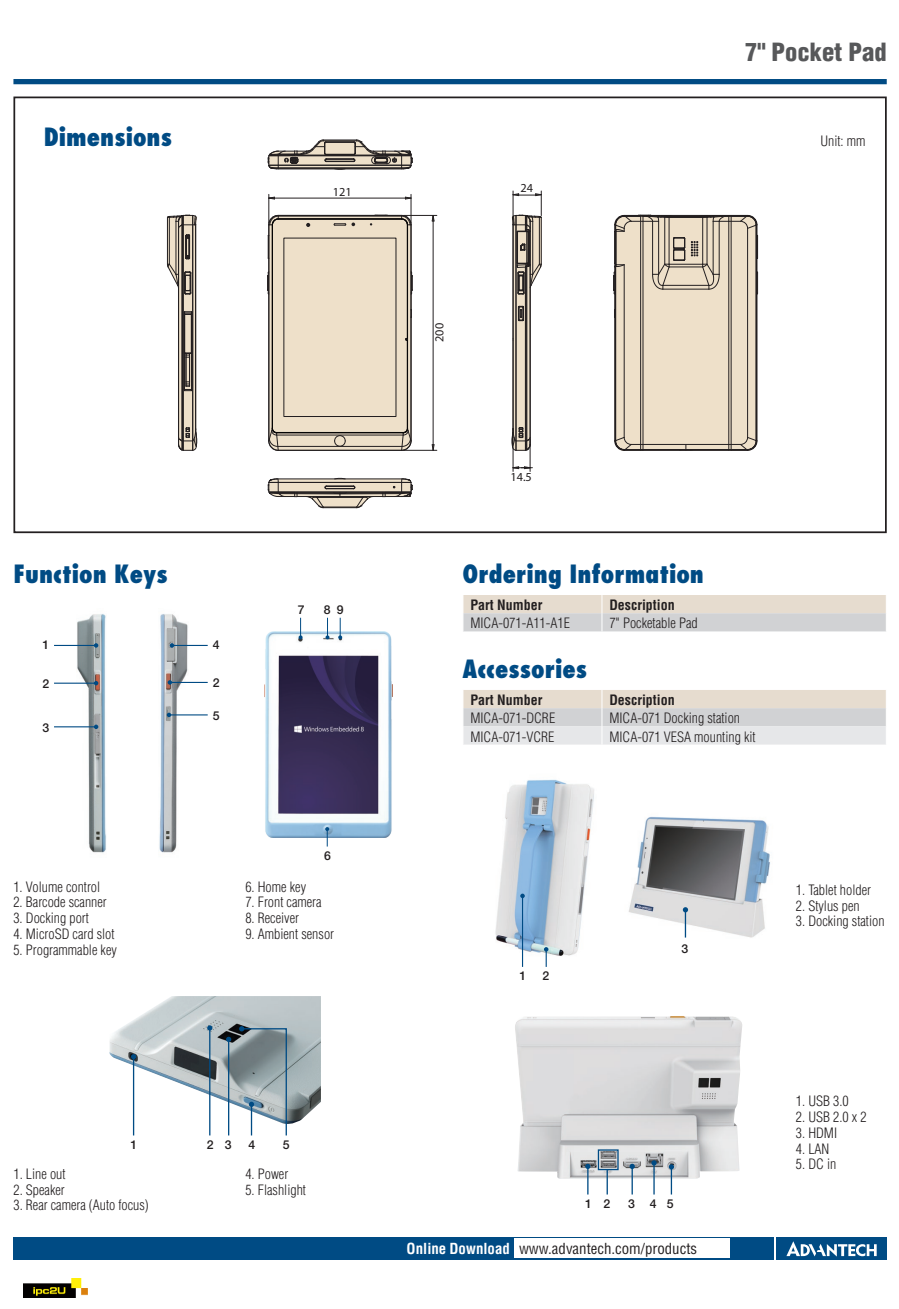
<style>
.page{position:relative;width:899px;height:1309px;background:#fff}
.page>*{position:absolute;margin:0;border:0;box-sizing:border-box;transform-origin:0 0}
.t1{font:800 condensed 24.5px "Futura";color:#004b84}
.t2{font:900 condensed 24.5px "Helvetica";color:#57585a}
.t3{font:condensed 14.88px "Helvetica";color:#231f20}
.t4{font:300 condensed 14px "Helvetica";color:#231f20}
.t5{font:700 condensed 14px "Helvetica";color:#231f20}
.t6{font:500 12.25px "Helvetica Neue";color:#231f20}
.t7{font:12.25px "Myriad Pro";color:#231f20}
.s1{font-weight:700;color:#fff}
</style>
<div class="page">
<img style="left:24px;top:1278px;width:64px;height:19px">
<div style="left:13px;top:79px;width:873px;height:5px;background:#004b84"></div>
<div style="left:13px;top:1237px;width:760px;height:22px;background:#004b84"></div>
<div style="left:775px;top:1237px;width:111px;height:22px;background:#004b84"></div>
<svg style="left:786px;top:1241px;width:90px;height:15px"></svg>
<div style="left:514px;top:1238px;width:215px;height:20px;background:#fff"></div>
<div style="left:13px;top:97px;width:873px;height:436px;background:#fff;border:2px solid #231f20"></div>
<img style="left:628px;top:816px;width:142px;height:122px">
<img style="left:76px;top:614px;width:30px;height:239px">
<img style="left:159px;top:614px;width:29px;height:239px">
<svg style="left:463px;top:595px;width:423px;height:36px;background:#dbd7d2"></svg>
<svg style="left:463px;top:690px;width:423px;height:54px;background:#dfdcd9"></svg>
<img style="left:109px;top:996px;width:212px;height:130px">
<hr style="left:209px;top:1028px;width:1px;height:107px;background:#004b84">
<svg style="left:207px;top:1025px;width:5px;height:5px"></svg>
<hr style="left:133px;top:1057px;width:1px;height:78px;background:#004b84">
<svg style="left:131px;top:1054px;width:5px;height:5px"></svg>
<hr style="left:228px;top:1039px;width:1px;height:96px;background:#004b84">
<svg style="left:226px;top:1037px;width:5px;height:5px"></svg>
<svg style="left:239px;top:1026px;width:48px;height:110px"></svg>
<hr style="left:54px;top:645px;width:42px;height:1px;background:#004b84">
<svg style="left:94px;top:643px;width:4px;height:5px"></svg>
<hr style="left:54px;top:682px;width:42px;height:2px;background:#004b84">
<svg style="left:94px;top:681px;width:4px;height:4px"></svg>
<hr style="left:54px;top:726px;width:42px;height:1px;background:#004b84">
<svg style="left:94px;top:724px;width:4px;height:5px"></svg>
<hr style="left:172px;top:645px;width:36px;height:1px;background:#004b84">
<svg style="left:170px;top:643px;width:4px;height:5px"></svg>
<hr style="left:170px;top:682px;width:38px;height:1px;background:#004b84">
<svg style="left:167px;top:680px;width:5px;height:5px"></svg>
<hr style="left:169px;top:714px;width:39px;height:1px;background:#004b84">
<svg style="left:167px;top:713px;width:4px;height:4px"></svg>
<img style="left:265px;top:631px;width:127px;height:206px">
<svg style="left:325px;top:827px;width:4px;height:19px"></svg>
<svg style="left:298px;top:618px;width:4px;height:21px"></svg>
<svg style="left:325px;top:618px;width:4px;height:21px"></svg>
<svg style="left:338px;top:618px;width:4px;height:21px"></svg>
<hr style="left:403px;top:215px;width:33px;height:1px;background:#231f20">
<hr style="left:403px;top:450px;width:33px;height:1px;background:#231f20">
<hr style="left:432px;top:215px;width:1px;height:230px;background:#231f20">
<svg style="left:431px;top:214px;width:4px;height:8px"></svg>
<svg style="left:431px;top:444px;width:4px;height:7px"></svg>
<hr style="left:512px;top:430px;width:1px;height:41px;background:#231f20">
<hr style="left:529px;top:439px;width:1px;height:32px;background:#231f20">
<svg style="left:512px;top:466px;width:20px;height:4px"></svg>
<svg style="left:166px;top:214px;width:31px;height:237px"></svg>
<svg style="left:267px;top:139px;width:146px;height:31px"></svg>
<svg style="left:267px;top:477px;width:146px;height:31px"></svg>
<svg style="left:613px;top:214px;width:145px;height:237px;background:#d5c8b5"></svg>
<svg style="left:267px;top:194px;width:146px;height:257px;background:#dcd0bd"></svg>
<svg style="left:511px;top:191px;width:31px;height:260px"></svg>
<hr style="left:684px;top:910px;width:2px;height:27px;background:#004b84">
<svg style="left:682px;top:907px;width:6px;height:5px"></svg>
<img style="left:495px;top:779px;width:99px;height:186px">
<hr style="left:522px;top:896px;width:1px;height:71px;background:#004b84">
<svg style="left:520px;top:893px;width:4px;height:5px"></svg>
<svg style="left:543px;top:947px;width:5px;height:20px"></svg>
<img style="left:515px;top:1016px;width:227px;height:163px">
<svg style="left:585px;top:1164px;width:5px;height:30px"></svg>
<svg style="left:629px;top:1164px;width:5px;height:30px"></svg>
<hr style="left:653px;top:1163px;width:1px;height:31px;background:#004b84">
<svg style="left:651px;top:1160px;width:5px;height:5px"></svg>
<hr style="left:670px;top:1167px;width:2px;height:27px;background:#004b84">
<svg style="left:668px;top:1164px;width:5px;height:5px"></svg>
<div style="left:597px;top:1149px;width:21px;height:21px;border:1px solid #004b84"></div>
<svg style="left:606px;top:1169px;width:1px;height:25px"></svg>
<h1 class="t2" style="left:744px;top:37px;width:143px">7" Pocket Pad</h1>
<h1 class="t1" style="left:44px;top:121px;width:130px">Dimensions</h1>
<p class="t4" style="left:820px;top:133px;width:47px">Unit: mm</p>
<p class="t7" style="left:333px;top:185px;width:20px">121</p>
<p class="t7" style="left:432px;top:342px;width:20px;rotate:-90deg">200</p>
<p class="t7" style="left:520px;top:180px;width:14px">24</p>
<p class="t7" style="left:510px;top:469px;width:23px">14.5</p>
<h1 class="t1" style="left:13px;top:558px;width:156px">Function Keys</h1>
<h1 class="t1" style="left:462px;top:558px;width:243px">Ordering Information</h1>
<p class="t5" style="left:470px;top:597px;width:73px">Part Number</p>
<p class="t5" style="left:609px;top:597px;width:67px">Description</p>
<p class="t4" style="left:470px;top:615px;width:101px">MICA-071-A11-A1E</p>
<p class="t4" style="left:609px;top:615px;width:90px">7" Pocketable Pad</p>
<h1 class="t1" style="left:462px;top:653px;width:126px">Accessories</h1>
<p class="t5" style="left:470px;top:691px;width:73px">Part Number</p>
<p class="t5" style="left:609px;top:691px;width:67px">Description</p>
<p class="t4" style="left:470px;top:710px;width:86px">MICA-071-DCRE</p>
<p class="t4" style="left:609px;top:710px;width:132px">MICA-071 Docking station</p>
<p class="t4" style="left:470px;top:728px;width:85px">MICA-071-VCRE</p>
<p class="t4" style="left:609px;top:728px;width:148px">MICA-071 VESA mounting kit</p>
<p class="t6" style="left:297px;top:602px;width:8px">7</p>
<p class="t6" style="left:323px;top:602px;width:22px">8 9</p>
<p class="t6" style="left:42px;top:637px;width:8px">1</p>
<p class="t6" style="left:213px;top:637px;width:8px">4</p>
<p class="t6" style="left:42px;top:677px;width:8px">2</p>
<p class="t6" style="left:213px;top:675px;width:8px">2</p>
<p class="t6" style="left:42px;top:720px;width:8px">3</p>
<p class="t6" style="left:213px;top:708px;width:8px">5</p>
<p class="t4" style="left:13px;top:878px;width:88px">1. Volume control</p>
<p class="t4" style="left:13px;top:894px;width:95px">2. Barcode scanner</p>
<p class="t4" style="left:13px;top:910px;width:77px">3. Docking port</p>
<p class="t4" style="left:13px;top:925px;width:103px">4. MicroSD card slot</p>
<p class="t4" style="left:13px;top:941px;width:105px">5. Programmable key</p>
<p class="t6" style="left:324px;top:848px;width:8px">6</p>
<p class="t4" style="left:245px;top:878px;width:62px">6. Home key</p>
<p class="t4" style="left:245px;top:894px;width:78px">7. Front camera</p>
<p class="t4" style="left:245px;top:910px;width:55px">8. Receiver</p>
<p class="t4" style="left:245px;top:925px;width:90px">9. Ambient sensor</p>
<p class="t6" style="left:131px;top:1137px;width:8px">1</p>
<p class="t6" style="left:207px;top:1137px;width:26px">2 3</p>
<p class="t6" style="left:248px;top:1137px;width:8px">4</p>
<p class="t6" style="left:283px;top:1137px;width:8px">5</p>
<p class="t4" style="left:13px;top:1165px;width:54px">1. Line out</p>
<p class="t4" style="left:13px;top:1181px;width:53px">2. Speaker</p>
<p class="t4" style="left:13px;top:1197px;width:137px">3. Rear camera (Auto focus)</p>
<p class="t4" style="left:245px;top:1165px;width:44px">4. Power</p>
<p class="t4" style="left:245px;top:1181px;width:62px">5. Flashlight</p>
<p class="t6" style="left:519px;top:968px;width:8px">1</p>
<p class="t6" style="left:542px;top:968px;width:8px">2</p>
<p class="t6" style="left:681px;top:941px;width:8px">3</p>
<p class="t6" style="left:585px;top:1196px;width:27px">1 2</p>
<p class="t6" style="left:628px;top:1196px;width:47px">3 45</p>
<p class="t3" style="left:406px;top:1239px;width:292px"><span class="s1">Online Download</span> www.advantech.com/products</p>
<p class="t4" style="left:795px;top:882px;width:77px">1. Tablet holder</p>
<p class="t4" style="left:795px;top:897px;width:65px">2. Stylus pen</p>
<p class="t4" style="left:795px;top:913px;width:90px">3. Docking station</p>
<p class="t4" style="left:795px;top:1093px;width:54px">1. USB 3.0</p>
<p class="t4" style="left:795px;top:1109px;width:72px">2. USB 2.0 x 2</p>
<p class="t4" style="left:795px;top:1124px;width:43px">3. HDMI</p>
<p class="t4" style="left:795px;top:1140px;width:35px">4. LAN</p>
<p class="t4" style="left:795px;top:1156px;width:42px">5. DC in</p>
</div>
